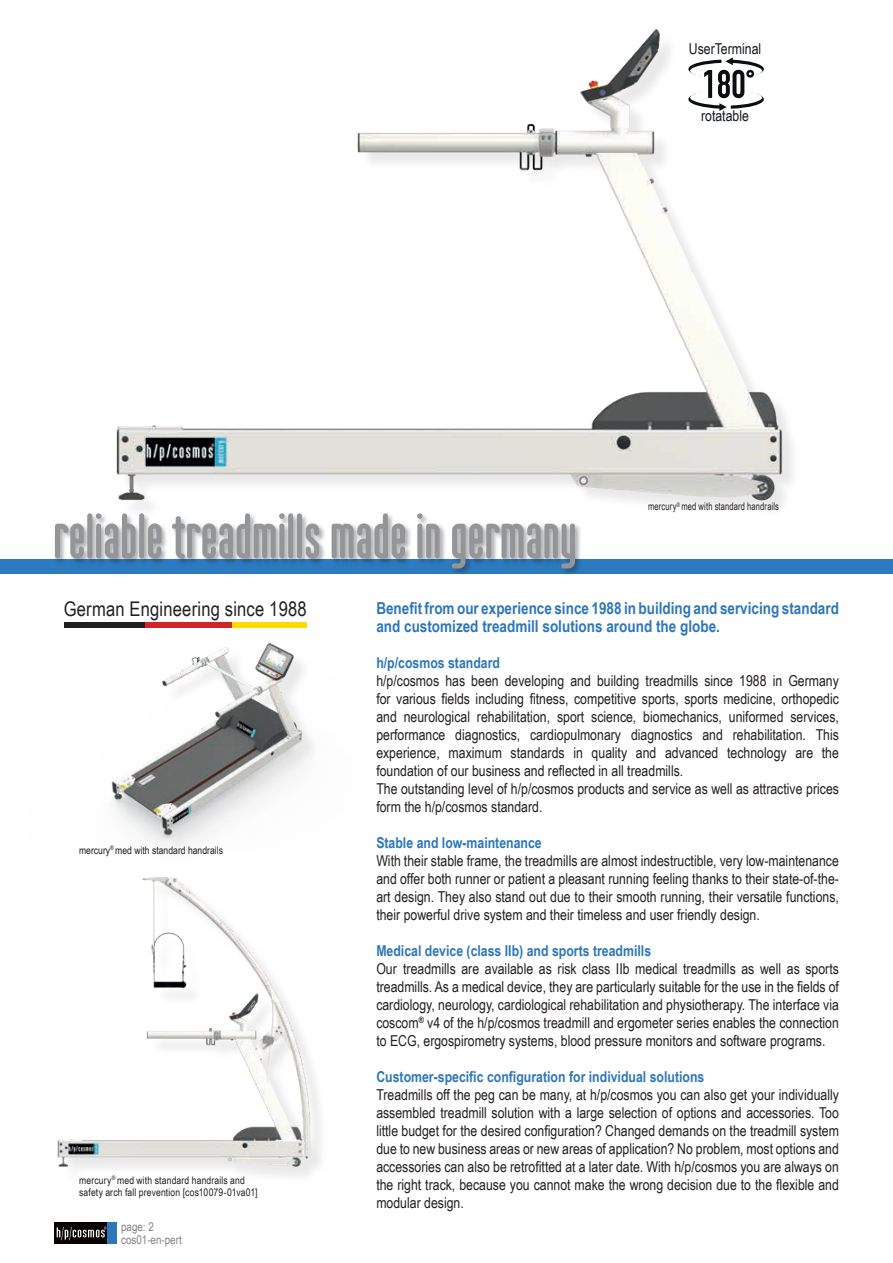
<style>
.page{position:relative;width:893px;height:1263px;background:#fff}
.page>*{position:absolute;margin:0;border:0;box-sizing:border-box;transform-origin:0 0}
.t1{font:57px "Marten Pro";color:#939598}
.t2{font:20.25px "Arial Narrow";letter-spacing:.01em;color:#231f20}
.t3{font:700 16.5px/18px "Arial Narrow";color:#2e76bc}
.t4{font:15px/18px "Arial Narrow";color:#231f20;text-align:justify}
.t5{font:700 15px "Arial Narrow";color:#2e76bc}
.t6{font:15px "Arial Narrow";color:#15181c}
.t7{font:12px/12.5px "Arial Narrow";color:#808285}
.t8{font:10.5px/12px "Arial Narrow";letter-spacing:.015em;color:#231f20}
.t9{font:10.5px "Arial Narrow";letter-spacing:.015em;color:#231f20;scale:.88 1}
</style>
<div class="page">
<div style="left:54px;top:1222px;width:53px;height:22px;background:#080302"></div>
<div style="left:107px;top:1222px;width:10px;height:22px;background:#2e76bc"></div>
<svg style="left:57px;top:1227px;width:49px;height:13px"></svg>
<img style="left:111px;top:643px;width:202px;height:205px">
<img style="left:116px;top:29px;width:677px;height:481px">
<div style="left:0;top:559px;width:893px;height:15px;background:#2c7abf"></div>
<div style="left:53px;top:512px;width:529px;height:64px;background:#231f20;opacity:.4"></div>
<div style="left:64px;top:622px;width:81px;height:6px;background:#231f20"></div>
<div style="left:145px;top:622px;width:88px;height:6px;background:#d1232a"></div>
<div style="left:233px;top:622px;width:74px;height:6px;background:#ffdc01"></div>
<img style="left:57px;top:877px;width:264px;height:299px">
<svg style="left:688px;top:57px;width:76px;height:54px"></svg>
<p class="t6" style="left:689px;top:38px;width:74px">UserTerminal</p>
<p class="t6" style="left:701px;top:105px;width:49px">rotatable</p>
<p class="t9" style="left:648px;top:499px;width:150px">mercury<sup>®</sup> med with standard handrails</p>
<h1 class="t1" style="left:53px;top:496px;width:525px">reliable treadmills made in germany</h1>
<h2 class="t2" style="left:64px;top:594px;width:244px">German Engineering since 1988</h2>
<p class="t3" style="left:376px;top:598px;width:464px">Benefit from our experience since 1988 in building and servicing standard and customized treadmill solutions around the globe.</p>
<p class="t5" style="left:376px;top:651px;width:125px">h/p/cosmos standard</p>
<p class="t4" style="left:376px;top:671px;width:464px;text-align:left">h/p/cosmos has been developing and building treadmills since 1988 in Germany for various fields including fitness, competitive sports, sports medicine, orthopedic and neurological rehabilitation, sport science, biomechanics, uniformed services, performance diagnostics, cardiopulmonary diagnostics and rehabilitation. This experience, maximum standards in quality and advanced technology are the foundation of our business and reflected in all treadmills.<br>The outstanding level of h/p/cosmos products and service as well as attractive prices form the h/p/cosmos standard.</p>
<p class="t5" style="left:376px;top:831px;width:167px">Stable and low-maintenance</p>
<p class="t4" style="left:376px;top:851px;width:464px">With their stable frame, the treadmills are almost indestructible, very low-maintenance and offer both runner or patient a pleasant running feeling thanks to their state-of-the&shy;art design. They also stand out due to their smooth running, their versatile functions, their powerful drive system and their timeless and user friendly design.</p>
<p class="t5" style="left:376px;top:939px;width:276px">Medical device (class IIb) and sports treadmills</p>
<p class="t4" style="left:376px;top:959px;width:464px">Our treadmills are available as risk class IIb medical treadmills as well as sports treadmills. As a medical device, they are particularly suitable for the use in the fields of cardiology, neurology, cardiological rehabilitation and physiotherapy. The interface via coscom<sup>®</sup> v4 of the h/p/cosmos treadmill and ergometer series enables the connection to ECG, ergospirometry systems, blood pressure monitors and software programs.</p>
<p class="t5" style="left:376px;top:1065px;width:330px">Customer-specific configuration for individual solutions</p>
<p class="t4" style="left:376px;top:1085px;width:464px">Treadmills off the peg can be many, at h/p/cosmos you can also get your individually assembled treadmill solution with a large selection of options and accessories. Too little budget for the desired configuration? Changed demands on the treadmill system due to new business areas or new areas of application? No problem, most options and accessories can also be retrofitted at a later date. With h/p/cosmos you are always on the right track, because you cannot make the wrong decision due to the flexible and modular design.</p>
<p class="t8" style="left:79px;top:843px;width:145px">mercury<sup>®</sup> med with standard handrails</p>
<p class="t8" style="left:79px;top:1173px;width:180px">mercury<sup>®</sup> med with standard handrails and safety arch fall prevention [cos10079-01va01]</p>
<p class="t7" style="left:121px;top:1220px;width:62px">page: 2 cos01-en-pert</p>
</div>
